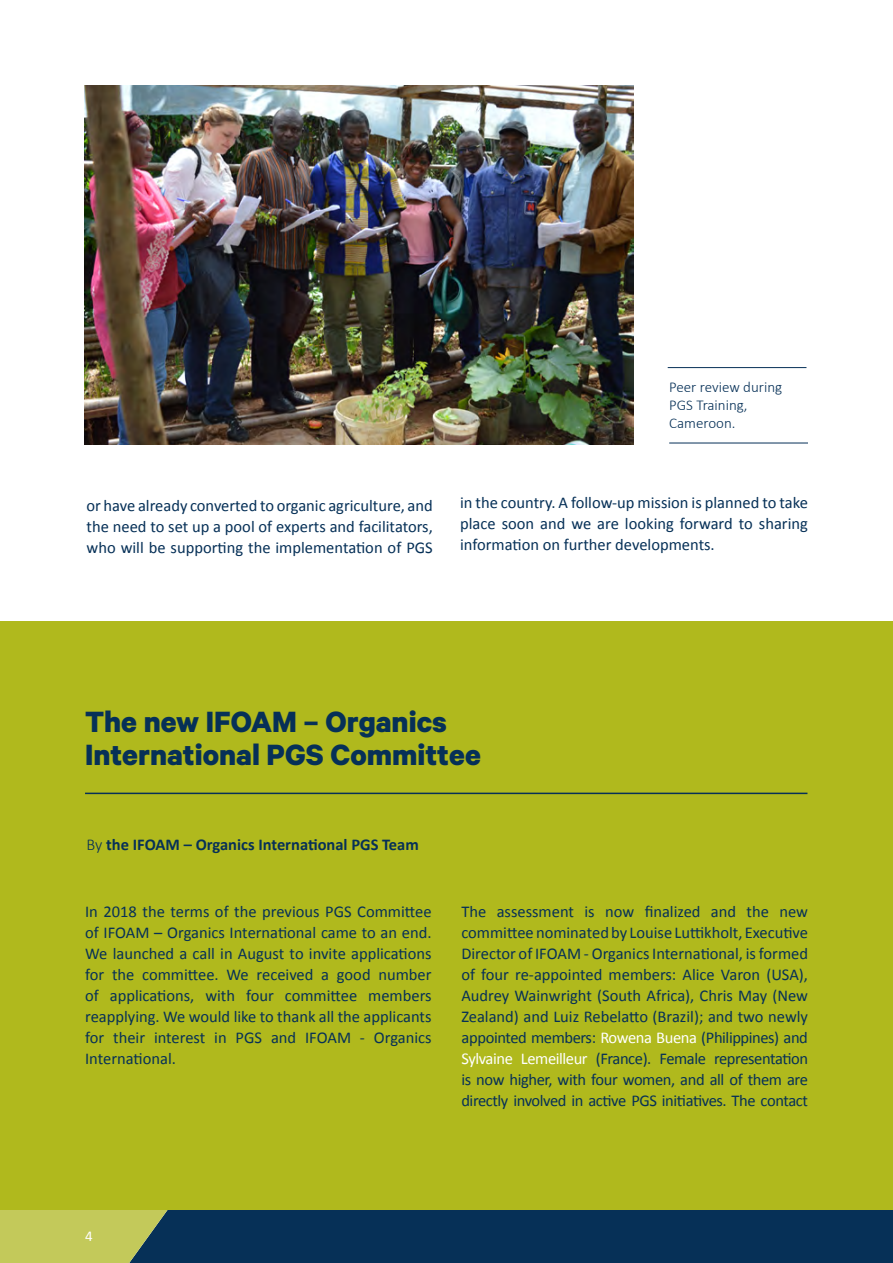
<style>
.page{position:relative;width:893px;height:1263px;background:#fff}
.page>*{position:absolute;margin:0;border:0;box-sizing:border-box;transform-origin:0 0}
.t1{font:700 33px/33px "Calibre";color:#063057}
.t2{font:16.5px/21px "Calibri";color:#063057;text-align:justify}
.t3{font:700 16.5px "Calibri";color:#063057}
.t4{font:300 15px/18px "Calibri";color:#063057}
.t5{font:15px "Calibri";color:#fff}
.s1{font-weight:300}
.s2{color:#fff}
</style>
<div class="page">
<svg style="left:0;top:1210px;width:893px;height:53px;background:#254957"></svg>
<img style="left:85px;top:85px;width:548px;height:359px">
<hr style="left:668px;top:367px;width:138px;height:1px;background:#063057">
<hr style="left:669px;top:443px;width:139px;height:1px;background:#063057">
<div style="left:0;top:621px;width:893px;height:589px;background:#b0b91d"></div>
<hr style="left:85px;top:793px;width:722px;height:1px;background:#063057">
<p class="t4" style="left:669px;top:380px;width:115px">Peer review during<br>PGS Training,<br>Cameroon.</p>
<p class="t2" style="left:87px;top:494px;width:348px">or have already converted to organic agriculture, and the need to set up a pool of experts and facilitators, who will be supporting the implementation of PGS</p>
<p class="t2" style="left:460px;top:492px;width:349px">in the country. A follow-up mission is planned to take place soon and we are looking forward to sharing information on further developments.</p>
<h1 class="t1" style="left:85px;top:711px;width:397px">The new IFOAM – Organics<br>International PGS Committee</h1>
<p class="t3" style="left:87px;top:834px;width:334px"><span class="s1">By</span> the IFOAM – Organics International PGS Team</p>
<p class="t2" style="left:85px;top:901px;width:348px">In 2018 the terms of the previous PGS Committee of IFOAM – Organics International came to an end.<br>We launched a call in August to invite applications for the committee. We received a good number of applications, with four committee members reapplying. We would like to thank all the applicants for their interest in PGS and IFOAM - Organics International.</p>
<p class="t2" style="left:461px;top:901px;width:348px">The assessment is now finalized and the new committee nominated by Louise Luttikholt, Executive Director of IFOAM - Organics International, is formed of four re-appointed members: Alice Varon (USA), Audrey Wainwright (South Africa), Chris May (New Zealand) and Luiz Rebelatto (Brazil); and two newly appointed members: <span class="s2">Rowena Buena</span> (Philippines) and <span class="s2">Sylvaine Lemeilleur</span> (France). Female representation is now higher, with four women, and all of them are directly involved in active PGS initiatives. The contact</p>
<p class="t5" style="left:85px;top:1227px;width:9px">4</p>
</div>
